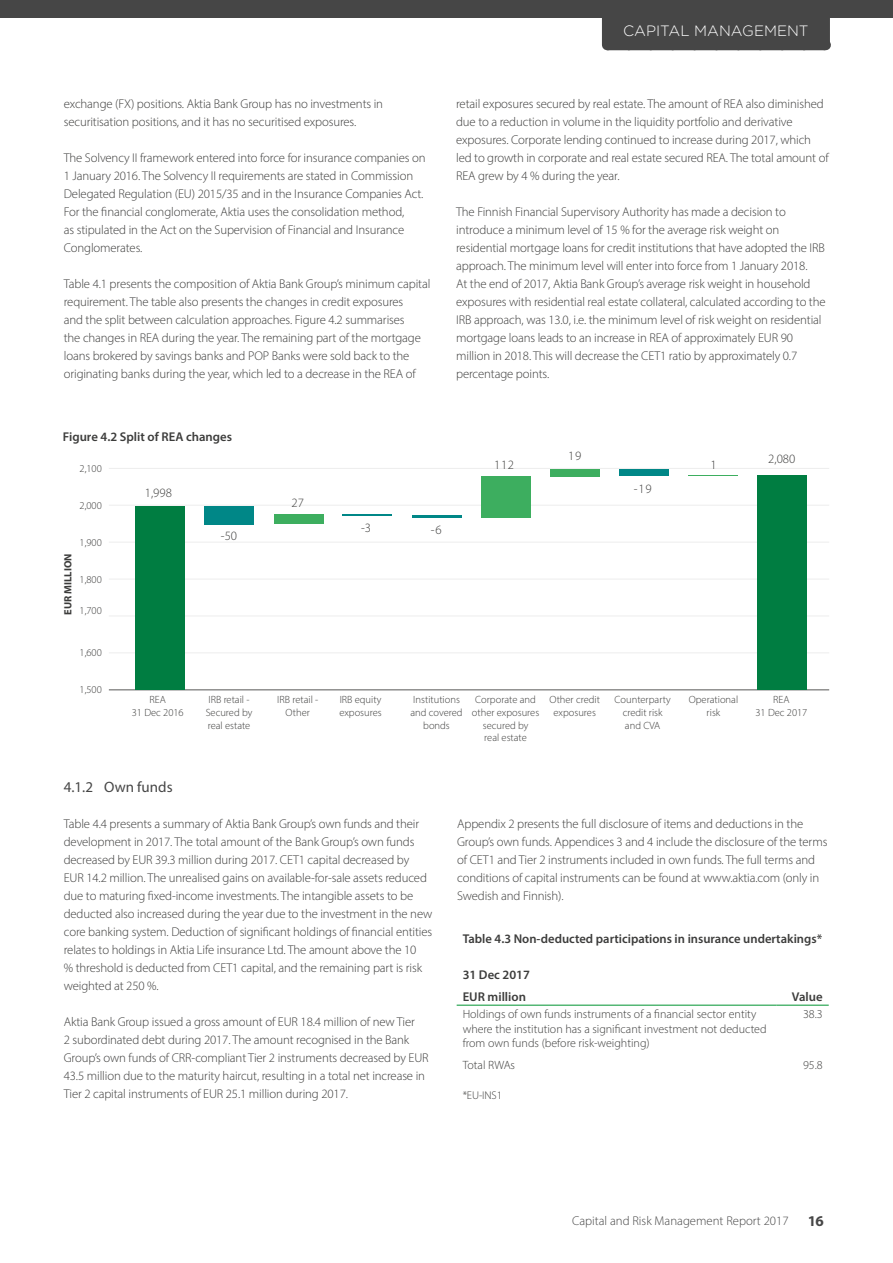
<style>
.page{position:relative;width:893px;height:1263px;background:#fff}
.page>*{position:absolute;margin:0;border:0;box-sizing:border-box;transform-origin:0 0}
.t1{font:300 15px "Gotham Rounded";color:#fff}
.t2{font:15px "Myriad Pro";color:#464646}
.t3{font:700 15px "Myriad Pro";color:#464646}
.t4{font:300 12.75px/18px "Myriad Pro";letter-spacing:-.01em;color:#3c3c3b}
.t5{font:600 12.75px/22.4px "Myriad Pro";color:#3c3c3b}
.t6{font:300 12.75px "Myriad Pro";color:#464646}
.t7{font:300 12px/14.4px "Myriad Pro";color:#3c3c3b}
.t8{font:300 11.25px "Myriad Pro";letter-spacing:-.01em;color:#3c3c3b}
.t9{font:300 10.5px/12.8px "Myriad Pro";color:#3c3c3b;text-align:center}
.t10{font:700 10.5px "Myriad Pro";color:#3c3c3b}
</style>
<div class="page">
<div style="left:0;top:0;width:893px;height:18px;background:#464646"></div>
<div style="left:602px;top:0;width:228px;height:45px;background:#464646"></div>
<div style="left:607px;top:40px;width:218px;height:10px;background:#464646"></div>
<hr style="left:109px;top:652px;width:720px;height:1px;background:#ededed">
<hr style="left:109px;top:616px;width:720px;height:1px;background:#ededed">
<hr style="left:109px;top:579px;width:720px;height:1px;background:#ededed">
<hr style="left:109px;top:542px;width:720px;height:1px;background:#ededed">
<hr style="left:109px;top:505px;width:720px;height:1px;background:#ededed">
<hr style="left:109px;top:468px;width:720px;height:1px;background:#ededed">
<hr style="left:109px;top:689px;width:720px;height:1px;background:#575756">
<hr style="left:457px;top:1005px;width:320px;height:1px;background:#009430">
<hr style="left:777px;top:1005px;width:52px;height:1px;background:#009430">
<div style="left:136px;top:506px;width:49px;height:184px;background:#007d41"></div>
<div style="left:481px;top:476px;width:49px;height:42px;background:#3dae5f"></div>
<div style="left:274px;top:514px;width:49px;height:10px;background:#3dae5f"></div>
<div style="left:550px;top:469px;width:49px;height:7px;background:#3dae5f"></div>
<hr style="left:688px;top:476px;width:49px;height:1px;background:#3dae5f">
<hr style="left:412px;top:516px;width:49px;height:2px;background:#008787">
<div style="left:205px;top:506px;width:49px;height:18px;background:#008787"></div>
<hr style="left:343px;top:514px;width:49px;height:2px;background:#008787">
<div style="left:619px;top:469px;width:49px;height:7px;background:#008787"></div>
<div style="left:757px;top:476px;width:49px;height:214px;background:#007d41"></div>
<p class="t1" style="left:623px;top:21px;width:187px">CAPITAL MANAGEMENT</p>
<p class="t4" style="left:64px;top:95px;width:321px">exchange (FX) positions. Aktia Bank Group has no investments in securitisation positions, and it has no securitised exposures.</p>
<p class="t4" style="left:64px;top:149px;width:363px">The Solvency II framework entered into force for insurance companies on 1 January 2016. The Solvency II requirements are stated in Commission Delegated Regulation (EU) 2015/35 and in the Insurance Companies Act.<br>For the financial conglomerate, Aktia uses the consolidation method,<br>as stipulated in the Act on the Supervision of Financial and Insurance Conglomerates.</p>
<p class="t4" style="left:64px;top:275px;width:368px">Table 4.1 presents the composition of Aktia Bank Group’s minimum capital requirement. The table also presents the changes in credit exposures<br>and the split between calculation approaches. Figure 4.2 summarises<br>the changes in REA during the year. The remaining part of the mortgage loans brokered by savings banks and POP Banks were sold back to the originating banks during the year, which led to a decrease in the REA of</p>
<p class="t4" style="left:456px;top:95px;width:374px">retail exposures secured by real estate. The amount of REA also diminished due to a reduction in volume in the liquidity portfolio and derivative exposures. Corporate lending continued to increase during 2017, which led to growth in corporate and real estate secured REA. The total amount of REA grew by 4 % during the year.</p>
<p class="t4" style="left:456px;top:203px;width:371px">The Finnish Financial Supervisory Authority has made a decision to introduce a minimum level of 15 % for the average risk weight on residential mortgage loans for credit institutions that have adopted the IRB approach. The minimum level will enter into force from 1 January 2018.<br>At the end of 2017, Aktia Bank Group’s average risk weight in household exposures with residential real estate collateral, calculated according to the IRB approach, was 13.0, i.e. the minimum level of risk weight on residential mortgage loans leads to an increase in REA of approximately EUR 90 million in 2018. This will decrease the CET1 ratio by approximately 0.7 percentage points.</p>
<p class="t5" style="left:63px;top:425px;width:171px">Figure 4.2 Split of REA changes</p>
<p class="t9" style="left:80px;top:462px;width:24px">2,100</p>
<p class="t9" style="left:80px;top:499px;width:24px">2,000</p>
<p class="t10" style="left:61px;top:615px;width:63px;rotate:-90deg">EUR MILLION</p>
<p class="t9" style="left:80px;top:536px;width:24px">1,900</p>
<p class="t9" style="left:80px;top:572px;width:24px">1,800</p>
<p class="t9" style="left:80px;top:604px;width:24px">1,700</p>
<p class="t9" style="left:80px;top:646px;width:24px">1,600</p>
<p class="t4" style="left:145px;top:484px;width:29px">1,998</p>
<p class="t4" style="left:221px;top:527px;width:18px">-50</p>
<p class="t4" style="left:292px;top:493px;width:14px">27</p>
<p class="t4" style="left:361px;top:518px;width:12px">-3</p>
<p class="t4" style="left:431px;top:521px;width:12px">-6</p>
<p class="t4" style="left:494px;top:455px;width:22px">112</p>
<p class="t4" style="left:568px;top:446px;width:15px">19</p>
<p class="t4" style="left:634px;top:480px;width:19px">-19</p>
<p class="t4" style="left:710px;top:455px;width:8px">1</p>
<p class="t4" style="left:768px;top:449px;width:29px">2,080</p>
<p class="t9" style="left:80px;top:683px;width:24px">1,500</p>
<p class="t9" style="left:206px;top:693px;width:48px;text-align:left">IRB retail -<br>Secured by real estate</p>
<p class="t9" style="left:277px;top:693px;width:43px">IRB retail -<br>Other</p>
<p class="t9" style="left:339px;top:693px;width:44px;text-align:left">IRB equity exposures</p>
<p class="t9" style="left:472px;top:693px;width:69px">Corporate and other exposures secured by<br>real estate</p>
<p class="t9" style="left:549px;top:693px;width:52px">Other credit exposures</p>
<p class="t9" style="left:689px;top:693px;width:51px">Operational risk</p>
<p class="t9" style="left:132px;top:693px;width:53px">REA<br>31 Dec 2016</p>
<p class="t9" style="left:615px;top:693px;width:58px">Counterparty credit risk and CVA</p>
<p class="t9" style="left:755px;top:693px;width:53px">REA<br>31 Dec 2017</p>
<p class="t9" style="left:410px;top:693px;width:54px">Institutions and covered bonds</p>
<p class="t2" style="left:64px;top:778px;width:110px">4.1.2 Own funds</p>
<p class="t4" style="left:64px;top:815px;width:370px">Table 4.4 presents a summary of Aktia Bank Group’s own funds and their development in 2017. The total amount of the Bank Group’s own funds decreased by EUR 39.3 million during 2017. CET1 capital decreased by EUR 14.2 million. The unrealised gains on available-for-sale assets reduced due to maturing fixed-income investments. The intangible assets to be deducted also increased during the year due to the investment in the new core banking system. Deduction of significant holdings of financial entities relates to holdings in Aktia Life insurance Ltd. The amount above the 10<br>% threshold is deducted from CET1 capital, and the remaining part is risk weighted at 250 %.</p>
<p class="t4" style="left:64px;top:1013px;width:366px">Aktia Bank Group issued a gross amount of EUR 18.4 million of new Tier<br>2 subordinated debt during 2017. The amount recognised in the Bank Group’s own funds of CRR-compliant Tier 2 instruments decreased by EUR 43.5 million due to the maturity haircut, resulting in a total net increase in Tier 2 capital instruments of EUR 25.1 million during 2017.</p>
<p class="t4" style="left:457px;top:815px;width:372px">Appendix 2 presents the full disclosure of items and deductions in the Group’s own funds. Appendices 3 and 4 include the disclosure of the terms of CET1 and Tier 2 instruments included in own funds. The full terms and conditions of capital instruments can be found at www.aktia.com (only in Swedish and Finnish).</p>
<p class="t5" style="left:463px;top:927px;width:361px">Table 4.3 Non-deducted participations in insurance undertakings*</p>
<p class="t5" style="left:463px;top:963px;width:69px">31 Dec 2017<br>EUR million</p>
<p class="t5" style="left:792px;top:985px;width:32px">Value</p>
<p class="t7" style="left:463px;top:1007px;width:305px">Holdings of own funds instruments of a financial sector entity where the institution has a significant investment not deducted from own funds (before risk-weighting)</p>
<p class="t7" style="left:803px;top:1007px;width:21px">38.3</p>
<p class="t7" style="left:463px;top:1058px;width:54px">Total RWAs</p>
<p class="t7" style="left:803px;top:1058px;width:21px">95.8</p>
<p class="t8" style="left:463px;top:1088px;width:41px">*EU-INS1</p>
<p class="t6" style="left:572px;top:1213px;width:218px">Capital and Risk Management Report 2017</p>
<p class="t3" style="left:808px;top:1211px;width:17px">16</p>
</div>
